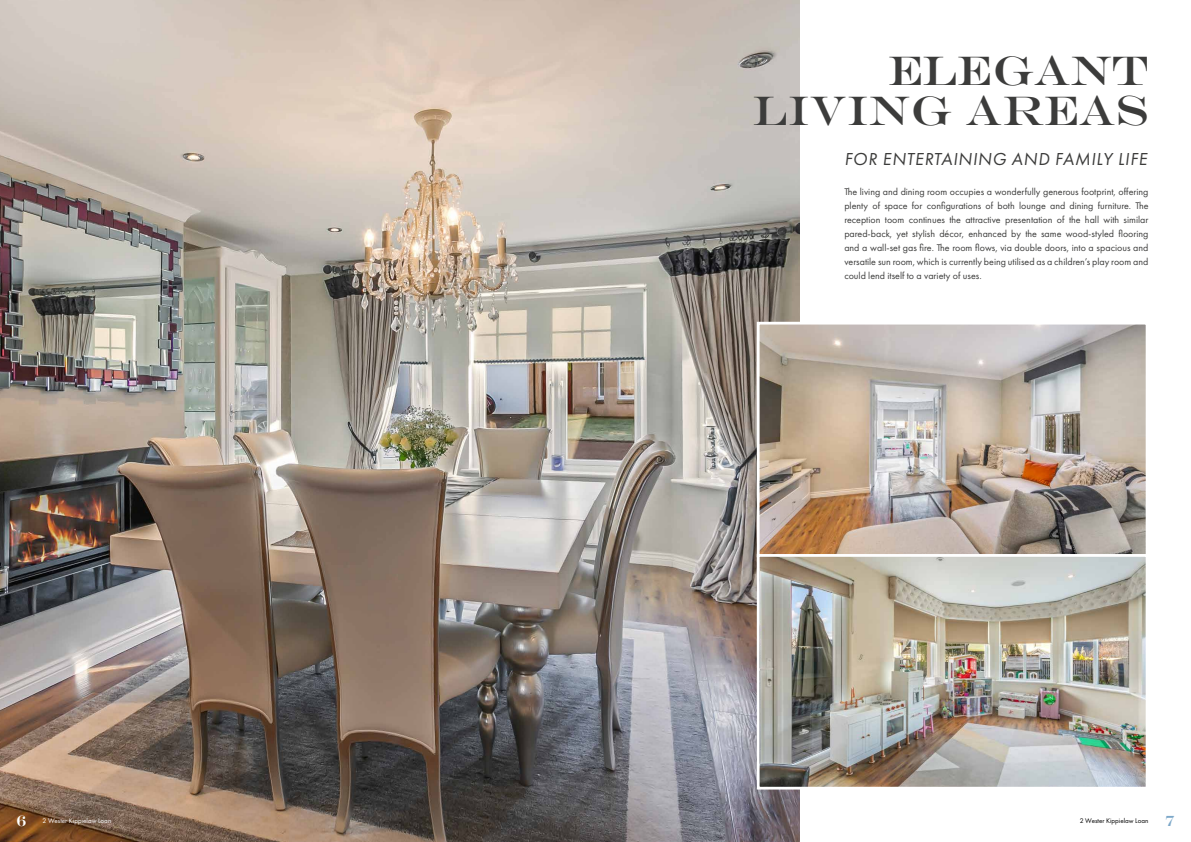
<style>
.page{position:relative;width:1191px;height:842px;background:#fff}
.page>*{position:absolute;margin:0;border:0;box-sizing:border-box;transform-origin:0 0}
.t1{font:42px "Engravers";color:#3c3c3b}
.t2{font:italic 18px "Futura PT";letter-spacing:.04em;color:#3c3c3b}
.t3{font:10px/14px "Futura PT";color:#3c3c3b;text-align:justify}
.t4{font:7px "Futura PT";color:#fff}
.t5{font:7px "Futura PT";color:#000}
.s1{font-family:"Engravers";font-size:15px}
.s2{font-family:"Engravers";font-size:15px;color:#7da8c9}
</style>
<div class="page">
<img style="left:0;top:0;width:799px;height:842px">
<img style="left:761px;top:326px;width:383px;height:459px">
<div style="left:757px;top:322px;width:391px;height:235px;border:3px solid #fff"></div>
<div style="left:757px;top:554px;width:391px;height:235px;border:3px solid #fff"></div>
<p class="t1" style="left:888px;top:46px;width:262px">ELEGANT</p>
<p class="t1" style="left:753px;top:86px;width:397px">LIVING AREAS</p>
<p class="t2" style="left:844px;top:148px;width:304px">FOR ENTERTAINING AND FAMILY LIFE</p>
<p class="t3" style="left:844px;top:185px;width:306px">The living and dining room occupies a wonderfully generous footprint, offering plenty of space for configurations of both lounge and dining furniture. The reception toom continues the attractive presentation of the hall with similar pared-back, yet stylish décor, enhanced by the same wood-styled flooring and a wall-set gas fire. The room flows, via double doors, into a spacious and versatile sun room, which is currently being utilised as a children’s play room and could lend itself to a variety of uses.</p>
<p class="t4" style="left:16px;top:816px;width:96px"><span class="s1">6</span> 2 Wester Kippielaw Loan</p>
<p class="t5" style="left:1079px;top:816px;width:96px">2 Wester Kippielaw Loan <span class="s2">7</span></p>
</div>
